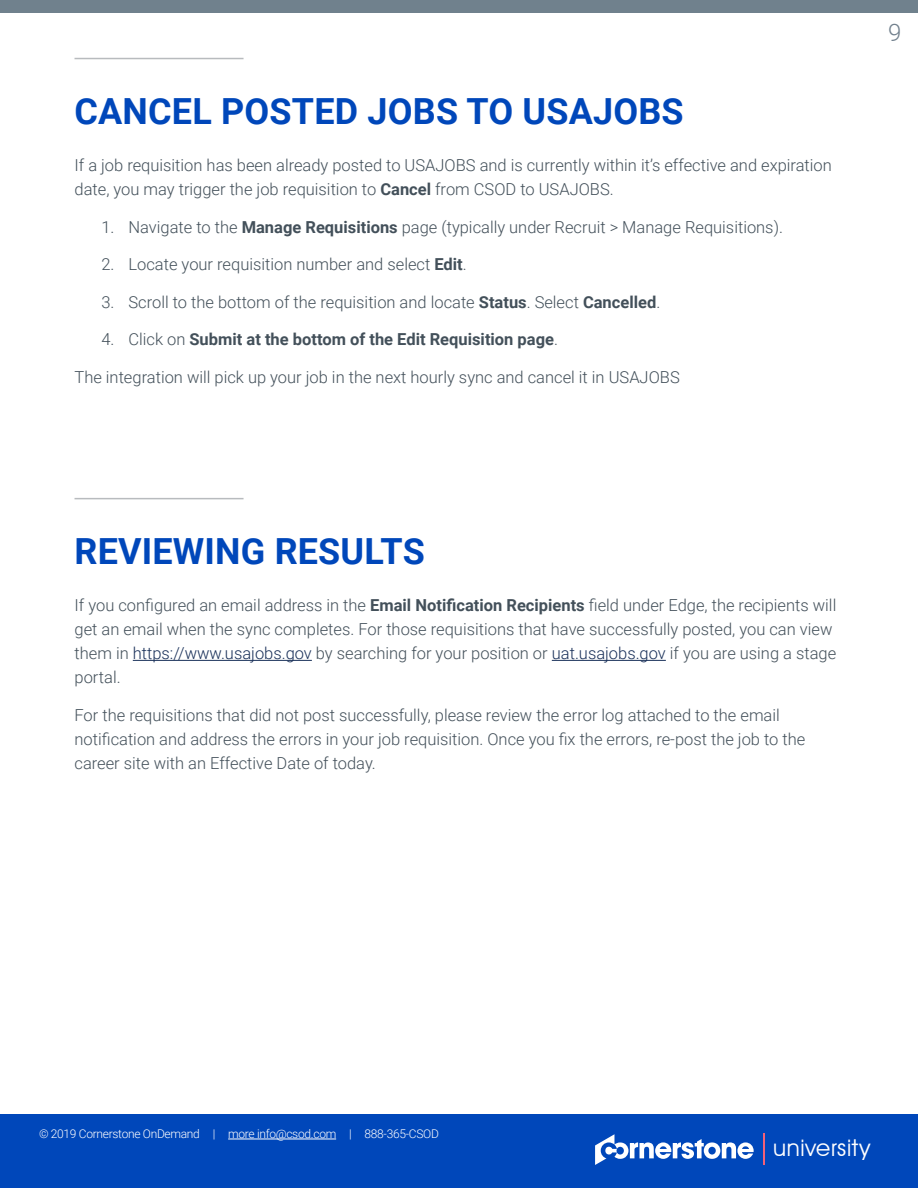
<style>
.page{position:relative;width:918px;height:1188px;background:#fff}
.page>*{position:absolute;margin:0;border:0;box-sizing:border-box;transform-origin:0 0}
.t1{font:700 36px "Roboto";letter-spacing:.005em;color:#0047ba}
.t2{font:300 24px "Roboto";color:#71808d}
.t3{font:23.25px "Avant Garde IT Cby BT";letter-spacing:.025em;color:#fff}
.t4{font:300 16.5px/24px "Roboto";color:#43505a}
.t5{font:700 16.5px "Roboto";color:#43505a}
.t6{font:300 12px "Roboto";letter-spacing:-.025em;color:#fff}
.s1{font-weight:700}
.s2{font-weight:300}
.s3{color:#193059}
</style>
<div class="page">
<div style="left:0;top:0;width:918px;height:14px;background:#70818d"></div>
<div style="left:0;top:1114px;width:918px;height:74px;background:#0047ba"></div>
<hr style="left:228px;top:1139px;width:108px;height:1px;background:#fff">
<hr style="left:764px;top:1134px;width:1px;height:31px;background:#f26178">
<svg style="left:595px;top:1134px;width:159px;height:31px"></svg>
<hr style="left:75px;top:58px;width:169px;height:1px;background:#b8bbbe">
<hr style="left:75px;top:498px;width:169px;height:1px;background:#b8bbbe">
<hr style="left:133px;top:660px;width:179px;height:1px;background:#193059">
<hr style="left:552px;top:660px;width:114px;height:1px;background:#193059">
<h1 class="t1" style="left:75px;top:86px;width:611px">CANCEL POSTED JOBS TO USAJOBS</h1>
<p class="t4" style="left:75px;top:153px;width:759px">If a job requisition has been already posted to USAJOBS and is currently within it’s effective and expiration date, you may trigger the job requisition to <span class="s1">Cancel</span> from CSOD to USAJOBS.</p>
<p class="t4" style="left:102px;top:214px;width:683px">1. Navigate to the <span class="s1">Manage Requisitions</span> page (typically under Recruit &gt; Manage Requisitions).</p>
<p class="t4" style="left:102px;top:252px;width:367px">2. Locate your requisition number and select <span class="s1">Edit</span>.</p>
<p class="t4" style="left:102px;top:289px;width:560px">3. Scroll to the bottom of the requisition and locate <span class="s1">Status</span>. Select <span class="s1">Cancelled</span>.</p>
<p class="t5" style="left:101px;top:328px;width:458px"><span class="s2">4. Click on</span> Submit at the bottom of the Edit Requisition page<span class="s2">.</span></p>
<p class="t4" style="left:74px;top:364px;width:607px">The integration will pick up your job in the next hourly sync and cancel it in USAJOBS</p>
<h2 class="t2" style="left:888px;top:15px;width:15px">9</h2>
<h1 class="t1" style="left:75px;top:526px;width:352px">REVIEWING RESULTS</h1>
<p class="t4" style="left:75px;top:593px;width:763px">If you configured an email address in the <span class="s1">Email Notification Recipients</span> field under Edge, the recipients will get an email when the sync completes. For those requisitions that have successfully posted, you can view them in <span class="s3">https://www.usajobs.gov</span> by searching for your position or <span class="s3">uat.usajobs.gov</span> if you are using a stage portal.</p>
<p class="t4" style="left:75px;top:702px;width:732px">For the requisitions that did not post successfully, please review the error log attached to the email notification and address the errors in your job requisition. Once you fix the errors, re-post the job to the career site with an Effective Date of today.</p>
<p class="t6" style="left:39px;top:1125px;width:401px">© 2019 Cornerstone OnDemand | more info@csod.com | 888-365-CSOD</p>
<h3 class="t3" style="left:773px;top:1134px;width:99px">university</h3>
</div>
